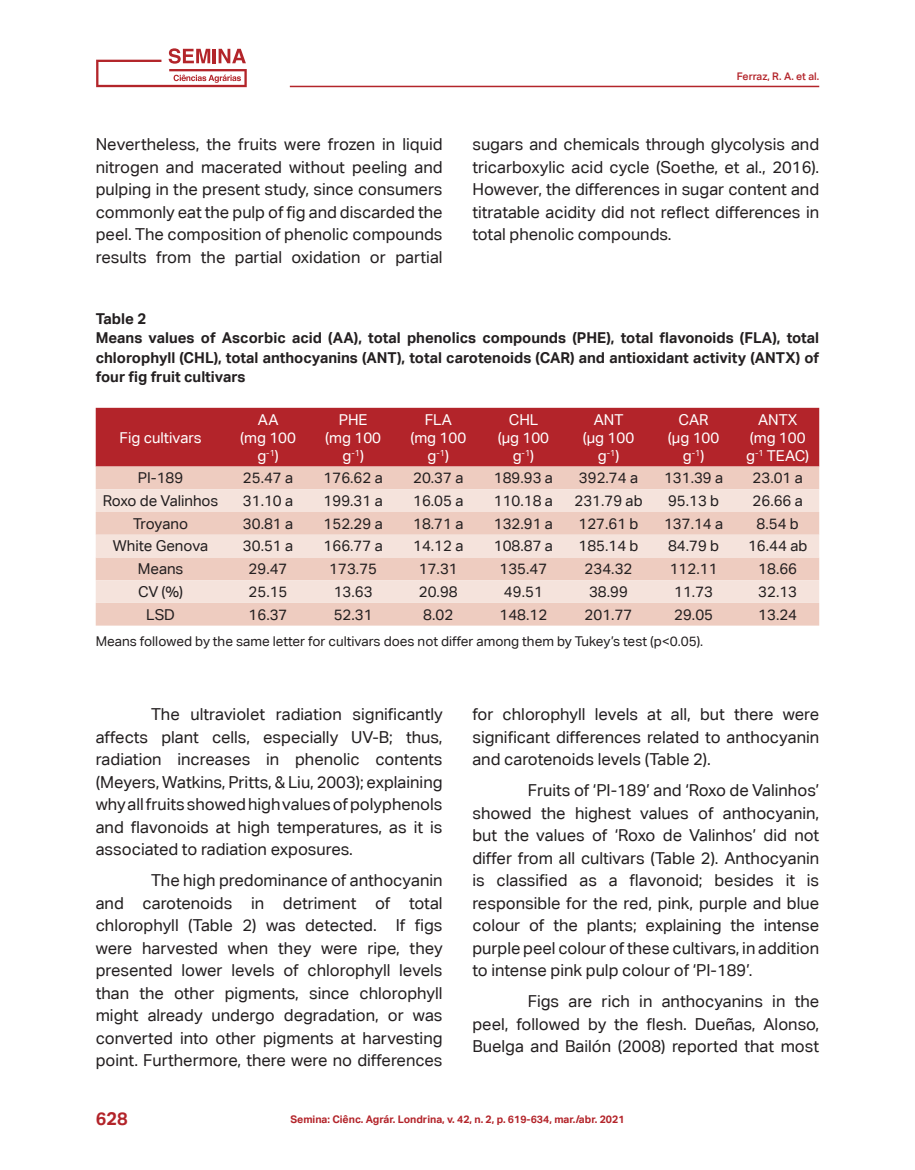
<style>
.page{position:relative;width:915px;height:1170px;background:#fff}
.page>*{position:absolute;margin:0;border:0;box-sizing:border-box;transform-origin:0 0}
.t1{font:700 18px "Aktiv Grotesk Corp";color:#b3242a}
.corpo_do_texto{font:16.5px/22.5px "Aktiv Grotesk Corp";color:#231f20;text-align:justify}
.texto_tabela{font:15px "Aktiv Grotesk Corp";color:#231f20}
.título_Tabela{font:700 15px/19.5px "Aktiv Grotesk Corp";color:#231f20;text-align:justify}
.texto_tabela-2{font:15px/18px "Aktiv Grotesk Corp";color:#fff;text-align:center}
.legenda_de_tabela{font:13.5px "Aktiv Grotesk Corp";color:#231f20}
.t2{font:700 10.5px "Aktiv Grotesk Corp";color:#b3242a}
.t3{font:500 10.5px "Aktiv Grotesk Corp";color:#b3242a}
</style>
<div class="page">
<hr style="left:290px;top:86px;width:529px;height:1px;background:#b3252a">
<svg style="left:96px;top:48px;width:151px;height:39px"></svg>
<div style="left:100px;top:64px;width:66px;height:19px;background:#fff"></div>
<div style="left:96px;top:408px;width:723px;height:58px;background:#b3242a"></div>
<div style="left:96px;top:466px;width:723px;height:159px;background:#eeccc0"></div>
<svg style="left:96px;top:489px;width:723px;height:114px;background:#f2dad1"></svg>
<p class="t3" style="left:736px;top:69px;width:84px">Ferraz, R. A. et al.</p>
<p class="corpo_do_texto" style="left:96px;top:133px;width:348px">Nevertheless, the fruits were frozen in liquid nitrogen and macerated without peeling and pulping in the present study, since consumers commonly eat the pulp of fig and discarded the peel. The composition of phenolic compounds results from the partial oxidation or partial</p>
<p class="corpo_do_texto" style="left:472px;top:133px;width:348px">sugars and chemicals through glycolysis and tricarboxylic acid cycle (Soethe, et al., 2016).<br>However, the differences in sugar content and titratable acidity did not reflect differences in total phenolic compounds.</p>
<p class="título_Tabela" style="left:96px;top:308px;width:52px">Table 2</p>
<p class="título_Tabela" style="left:96px;top:328px;width:724px">Means values of Ascorbic acid (AA), total phenolics compounds (PHE), total flavonoids (FLA), total chlorophyll (CHL), total anthocyanins (ANT), total carotenoids (CAR) and antioxidant activity (ANTX) of four fig fruit cultivars</p>
<p class="texto_tabela-2" style="left:120px;top:428px;width:83px">Fig cultivars</p>
<p class="texto_tabela-2" style="left:257px;top:410px;width:22px">AA</p>
<p class="texto_tabela-2" style="left:240px;top:428px;width:57px">(mg 100 g<sup>-1</sup>)</p>
<p class="texto_tabela-2" style="left:339px;top:410px;width:30px">PHE</p>
<p class="texto_tabela-2" style="left:325px;top:428px;width:57px">(mg 100 g<sup>-1</sup>)</p>
<p class="texto_tabela-2" style="left:424px;top:410px;width:29px">FLA</p>
<p class="texto_tabela-2" style="left:410px;top:428px;width:57px">(mg 100 g<sup>-1</sup>)</p>
<p class="texto_tabela-2" style="left:508px;top:410px;width:31px">CHL</p>
<p class="texto_tabela-2" style="left:497px;top:428px;width:53px">(µg 100 g<sup>-1</sup>)</p>
<p class="texto_tabela-2" style="left:593px;top:410px;width:31px">ANT</p>
<p class="texto_tabela-2" style="left:582px;top:428px;width:53px">(µg 100 g<sup>-1</sup>)</p>
<p class="texto_tabela-2" style="left:678px;top:410px;width:32px">CAR</p>
<p class="texto_tabela-2" style="left:667px;top:428px;width:53px">(µg 100 g<sup>-1</sup>)</p>
<p class="texto_tabela-2" style="left:757px;top:410px;width:41px">ANTX</p>
<p class="texto_tabela-2" style="left:746px;top:428px;width:64px;text-align:left">(mg 100 g<sup>-1</sup> TEAC)</p>
<p class="texto_tabela" style="left:138px;top:469px;width:47px">PI-189</p>
<p class="texto_tabela" style="left:243px;top:469px;width:52px">25.47 a</p>
<p class="texto_tabela" style="left:323px;top:469px;width:61px">176.62 a</p>
<p class="texto_tabela" style="left:413px;top:469px;width:52px">20.37 a</p>
<p class="texto_tabela" style="left:493px;top:469px;width:61px">189.93 a</p>
<p class="texto_tabela" style="left:578px;top:469px;width:61px">392.74 a</p>
<p class="texto_tabela" style="left:663px;top:469px;width:61px">131.39 a</p>
<p class="texto_tabela" style="left:752px;top:469px;width:52px">23.01 a</p>
<p class="texto_tabela" style="left:103px;top:492px;width:117px">Roxo de Valinhos</p>
<p class="texto_tabela" style="left:243px;top:492px;width:52px">31.10 a</p>
<p class="texto_tabela" style="left:323px;top:492px;width:61px">199.31 a</p>
<p class="texto_tabela" style="left:413px;top:492px;width:52px">16.05 a</p>
<p class="texto_tabela" style="left:493px;top:492px;width:61px">110.18 a</p>
<p class="texto_tabela" style="left:574px;top:492px;width:70px">231.79 ab</p>
<p class="texto_tabela" style="left:667px;top:492px;width:53px">95.13 b</p>
<p class="texto_tabela" style="left:752px;top:492px;width:52px">26.66 a</p>
<p class="texto_tabela" style="left:133px;top:514px;width:56px">Troyano</p>
<p class="texto_tabela" style="left:243px;top:514px;width:52px">30.81 a</p>
<p class="texto_tabela" style="left:323px;top:514px;width:61px">152.29 a</p>
<p class="texto_tabela" style="left:413px;top:514px;width:52px">18.71 a</p>
<p class="texto_tabela" style="left:493px;top:514px;width:61px">132.91 a</p>
<p class="texto_tabela" style="left:578px;top:514px;width:62px">127.61 b</p>
<p class="texto_tabela" style="left:663px;top:514px;width:61px">137.14 a</p>
<p class="texto_tabela" style="left:756px;top:514px;width:44px">8.54 b</p>
<p class="texto_tabela" style="left:113px;top:537px;width:97px">White Genova</p>
<p class="texto_tabela" style="left:243px;top:537px;width:52px">30.51 a</p>
<p class="texto_tabela" style="left:323px;top:537px;width:61px">166.77 a</p>
<p class="texto_tabela" style="left:413px;top:537px;width:52px">14.12 a</p>
<p class="texto_tabela" style="left:493px;top:537px;width:61px">108.87 a</p>
<p class="texto_tabela" style="left:578px;top:537px;width:62px">185.14 b</p>
<p class="texto_tabela" style="left:667px;top:537px;width:53px">84.79 b</p>
<p class="texto_tabela" style="left:747px;top:537px;width:61px">16.44 ab</p>
<p class="texto_tabela" style="left:138px;top:560px;width:47px">Means</p>
<p class="texto_tabela" style="left:248px;top:560px;width:40px">29.47</p>
<p class="texto_tabela" style="left:329px;top:560px;width:49px">173.75</p>
<p class="texto_tabela" style="left:418px;top:560px;width:40px">17.31</p>
<p class="texto_tabela" style="left:499px;top:560px;width:49px">135.47</p>
<p class="texto_tabela" style="left:584px;top:560px;width:49px">234.32</p>
<p class="texto_tabela" style="left:669px;top:560px;width:49px">112.11</p>
<p class="texto_tabela" style="left:758px;top:560px;width:40px">18.66</p>
<p class="texto_tabela" style="left:138px;top:582px;width:46px">CV (%)</p>
<p class="texto_tabela" style="left:248px;top:582px;width:40px">25.15</p>
<p class="texto_tabela" style="left:333px;top:582px;width:40px">13.63</p>
<p class="texto_tabela" style="left:418px;top:582px;width:40px">20.98</p>
<p class="texto_tabela" style="left:504px;top:582px;width:40px">49.51</p>
<p class="texto_tabela" style="left:589px;top:582px;width:40px">38.99</p>
<p class="texto_tabela" style="left:674px;top:582px;width:40px">11.73</p>
<p class="texto_tabela" style="left:758px;top:582px;width:40px">32.13</p>
<p class="texto_tabela" style="left:146px;top:605px;width:30px">LSD</p>
<p class="texto_tabela" style="left:248px;top:605px;width:40px">16.37</p>
<p class="texto_tabela" style="left:333px;top:605px;width:40px">52.31</p>
<p class="texto_tabela" style="left:423px;top:605px;width:31px">8.02</p>
<p class="texto_tabela" style="left:499px;top:605px;width:49px">148.12</p>
<p class="texto_tabela" style="left:584px;top:605px;width:49px">201.77</p>
<p class="texto_tabela" style="left:674px;top:605px;width:40px">29.05</p>
<p class="texto_tabela" style="left:758px;top:605px;width:40px">13.24</p>
<p class="legenda_de_tabela" style="left:96px;top:633px;width:608px">Means followed by the same letter for cultivars does not differ among them by Tukey’s test (p&lt;0.05).</p>
<p class="corpo_do_texto" style="left:96px;top:703px;width:348px;text-indent:55px">The ultraviolet radiation significantly affects plant cells, especially UV-B; thus, radiation increases in phenolic contents (Meyers, Watkins, Pritts, &amp; Liu, 2003); explaining why all fruits showed high values of polyphenols and flavonoids at high temperatures, as it is associated to radiation exposures.</p>
<p class="corpo_do_texto" style="left:96px;top:869px;width:348px;text-indent:55px">The high predominance of anthocyanin and carotenoids in detriment of total chlorophyll (Table 2) was detected. If figs were harvested when they were ripe, they presented lower levels of chlorophyll levels than the other pigments, since chlorophyll might already undergo degradation, or was converted into other pigments at harvesting point. Furthermore, there were no differences</p>
<p class="corpo_do_texto" style="left:472px;top:703px;width:348px">for chlorophyll levels at all, but there were significant differences related to anthocyanin and carotenoids levels (Table 2).</p>
<p class="corpo_do_texto" style="left:472px;top:779px;width:348px;text-indent:55px">Fruits of ‘PI-189’ and ‘Roxo de Valinhos’ showed the highest values of anthocyanin, but the values of ‘Roxo de Valinhos’ did not differ from all cultivars (Table 2). Anthocyanin is classified as a flavonoid; besides it is responsible for the red, pink, purple and blue colour of the plants; explaining the intense purple peel colour of these cultivars, in addition to intense pink pulp colour of ‘PI-189’.</p>
<p class="corpo_do_texto" style="left:472px;top:990px;width:348px;text-indent:55px">Figs are rich in anthocyanins in the peel, followed by the flesh. Dueñas, Alonso, Buelga and Bailón (2008) reported that most</p>
<p class="t1" style="left:96px;top:1107px;width:33px">628</p>
<p class="t2" style="left:290px;top:1112px;width:335px">Semina: Ciênc. Agrár. Londrina, v. 42, n. 2, p. 619-634, mar./abr. 2021</p>
</div>
